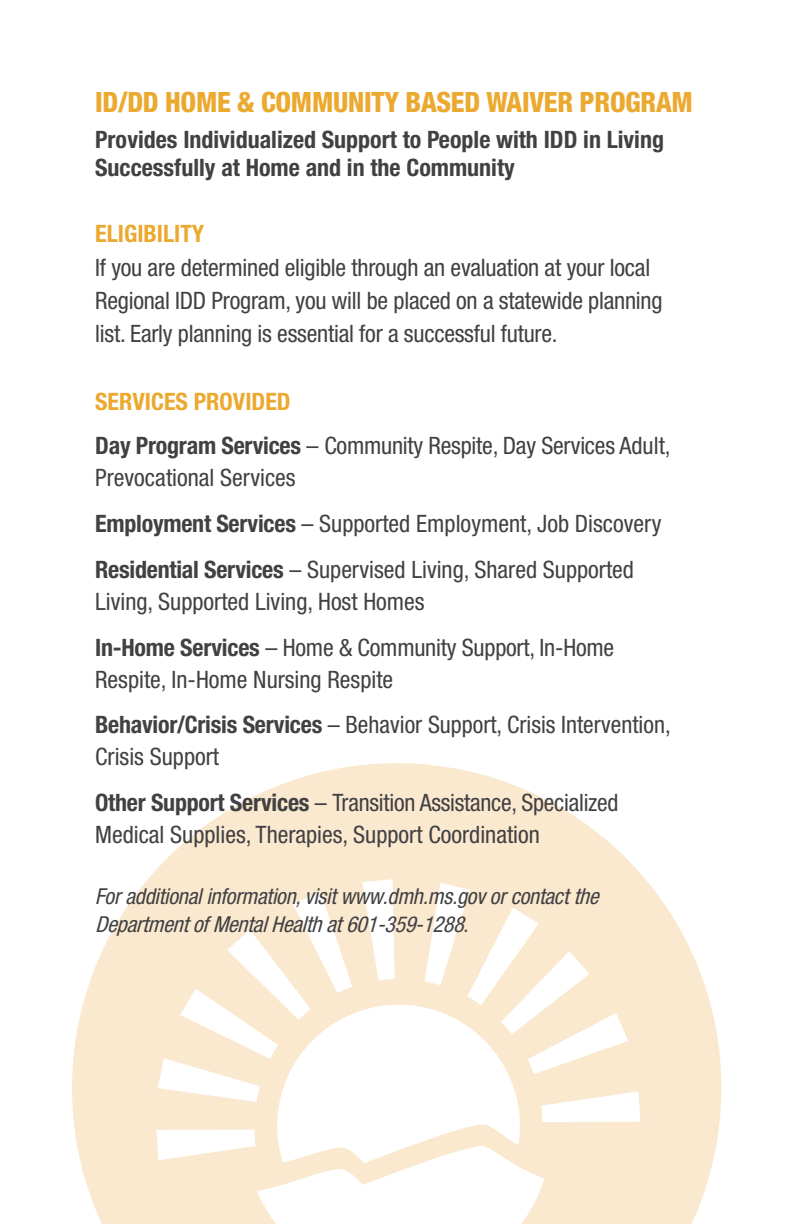
<style>
.page{position:relative;width:792px;height:1224px;background:#fff}
.page>*{position:absolute;margin:0;border:0;box-sizing:border-box;transform-origin:0 0}
.t1{font:800 condensed 28px "Helvetica Neue LT Std";letter-spacing:-.01em;color:#eba92f}
.t2{font:condensed 24px/45.8px "Helvetica Neue LT Std";color:#414042}
.t3{font:700 condensed 24px/28px "Helvetica Neue LT Std";color:#414042}
.t4{font:700 condensed 24px "Helvetica Neue LT Std";color:#eba92f}
.t5{font:italic condensed 22px/28px "Helvetica Neue LT Std";letter-spacing:-.01em;color:#414042}
.s1{font-weight:700;color:#eba92f}
.s2{font-weight:700}
.s3{font-style:inherit}
</style>
<div class="page">
<svg style="left:72px;top:763px;width:650px;height:461px;fill:#fae9cf"></svg>
<svg style="left:362px;top:879px;width:33px;height:102px"></svg>
<svg style="left:158px;top:892px;width:194px;height:210px"></svg>
<svg style="left:541px;top:1091px;width:100px;height:31px"></svg>
<svg style="left:425px;top:883px;width:203px;height:191px"></svg>
<svg style="left:276px;top:1005px;width:247px;height:125px"></svg>
<svg style="left:156px;top:1130px;width:388px;height:94px"></svg>
<p class="t1" style="left:95px;top:85px;width:599px">ID/DD HOME &amp; COMMUNITY BASED WAIVER PROGRAM</p>
<p class="t3" style="left:95px;top:125px;width:570px">Provides Individualized Support to People with IDD in Living<br>Successfully at Home and in the Community</p>
<p class="t4" style="left:95px;top:219px;width:111px">ELIGIBILITY</p>
<p class="t2" style="left:95px;top:250px;width:569px;line-height:33.2px">If you are determined eligible through an evaluation at your local<br>Regional IDD Program, you will be placed on a statewide planning list. Early planning is essential for a successful future.</p>
<p class="t2" style="left:95px;top:380px;width:577px;line-height:43.8px"><span class="s1">SERVICES PROVIDED<br></span><span class="s2">Day Program Services</span> – Community Respite, Day Services Adult,</p>
<p class="t2" style="left:95px;top:455px;width:568px">Prevocational Services<br><span class="s2">Employment Services</span> – Supported Employment, Job Discovery<br><span class="s2">Residential Services</span> – Supervised Living, Shared Supported</p>
<p class="t2" style="left:95px;top:578px;width:520px">Living, Supported Living, Host Homes<br><span class="s2">In-Home Services</span> – Home &amp; Community Support, In-Home</p>
<p class="t2" style="left:95px;top:656px;width:577px">Respite, In-Home Nursing Respite<br><span class="s2">Behavior/Crisis Services</span> – Behavior Support, Crisis Intervention,</p>
<p class="t2" style="left:95px;top:734px;width:525px">Crisis Support<br><span class="s2">Other Support Services</span> – Transition Assistance, Specialized</p>
<p class="t2" style="left:95px;top:811px;width:446px">Medical Supplies, Therapies, Support Coordination</p>
<p class="t5" style="left:95px;top:882px;width:511px">For additional information, visit www.dmh.ms.gov or contact <span class="s3">the<br>DepartmentofMentalHealthat601-359-1288</span>.</p>
</div>
